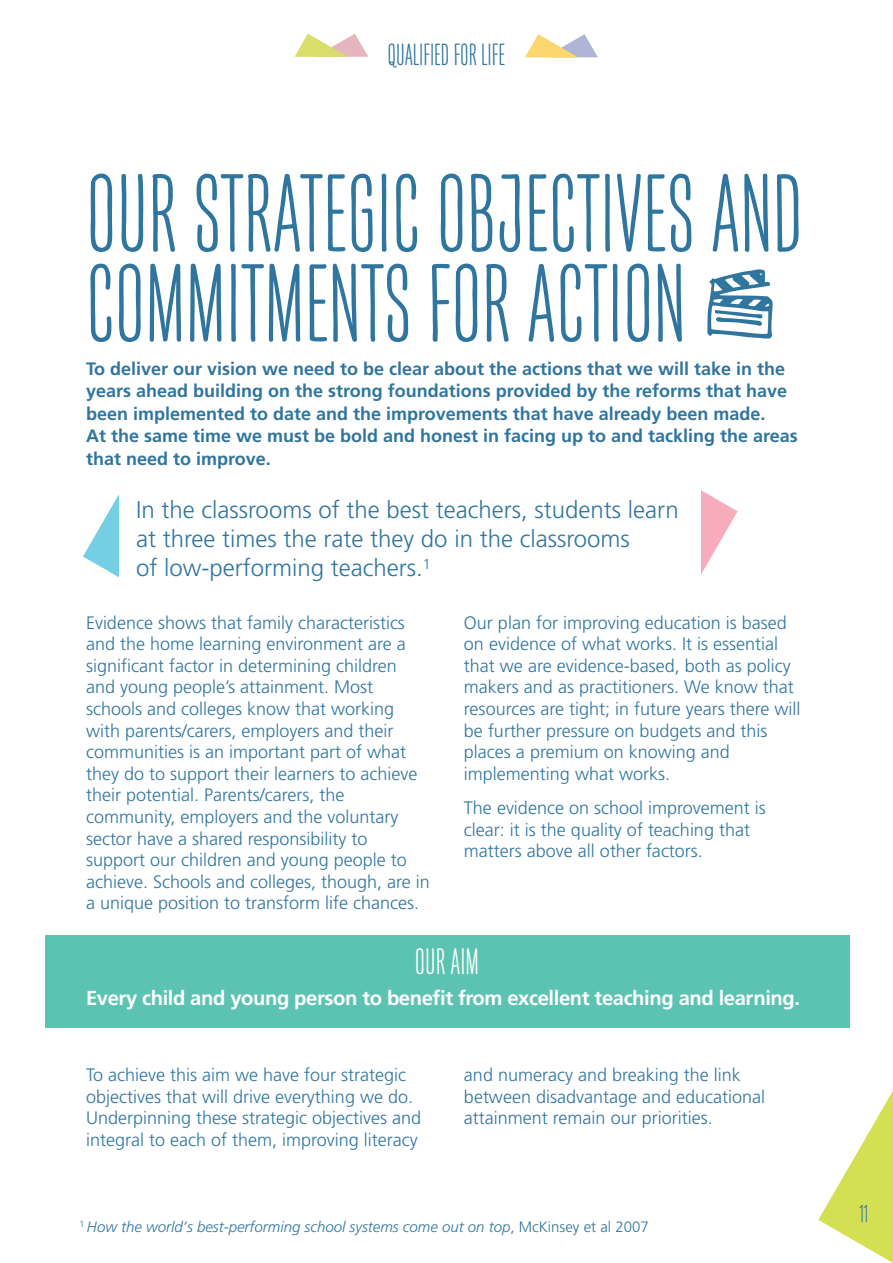
<style>
.page{position:relative;width:893px;height:1263px;background:#fff}
.page>*{position:absolute;margin:0;border:0;box-sizing:border-box;transform-origin:0 0}
.t1{font:108px/90px "Hand Gothic";color:#30759e}
.t2{font:36px "Hand Gothic";color:#fff}
.t3{font:30px "Hand Gothic";color:#30759e}
.t4{font:300 24px/28.8px "Frutiger";color:#30759e}
.t5{font:24px "Hand Gothic";color:#30759e}
.t6{font:700 20.25px "Frutiger";letter-spacing:-.02em;color:#fff}
.t7{font:300 18px/21.6px "Frutiger";color:#30759e}
.t8{font:700 18px/22.5px "Frutiger";color:#30759e}
.t9{font:italic 300 15px "Frutiger";color:#30759e}
.s1{font-style:normal}
</style>
<div class="page">
<svg style="left:818px;top:1091px;width:75px;height:172px"></svg>
<div style="left:45px;top:935px;width:805px;height:93px;background:#5cc3b2"></div>
<svg style="left:83px;top:494px;width:36px;height:83px"></svg>
<svg style="left:702px;top:491px;width:35px;height:82px"></svg>
<svg style="left:294px;top:34px;width:74px;height:23px"></svg>
<svg style="left:525px;top:34px;width:73px;height:23px"></svg>
<svg style="left:707px;top:269px;width:66px;height:70px"></svg>
<h3 class="t3" style="left:387px;top:37px;width:119px">QUALIFIED FOR LIFE</h3>
<h1 class="t1" style="left:86px;top:169px;width:718px">OUR STRATEGIC OBJECTIVES AND<br>COMMITMENTS FOR ACTION</h1>
<p class="t8" style="left:86px;top:359px;width:713px">To deliver our vision we need to be clear about the actions that we will take in the years ahead building on the strong foundations provided by the reforms that have been implemented to date and the improvements that have already been made.<br>At the same time we must be bold and honest in facing up to and tackling the areas that need to improve.</p>
<h3 class="t4" style="left:136px;top:497px;width:544px">In the classrooms of the best teachers, students learn at three times the rate they do in the classrooms<br>of low-performing teachers.<sup>1</sup></h3>
<p class="t7" style="left:86px;top:613px;width:345px">Evidence shows that family characteristics and the home learning environment are a significant factor in determining children and young people’s attainment. Most schools and colleges know that working with parents/carers, employers and their communities is an important part of what they do to support their learners to achieve their potential. Parents/carers, the community, employers and the voluntary sector have a shared responsibility to support our children and young people to achieve. Schools and colleges, though, are in a unique position to transform life chances.</p>
<p class="t7" style="left:464px;top:613px;width:338px">Our plan for improving education is based on evidence of what works. It is essential that we are evidence-based, both as policy makers and as practitioners. We know that resources are tight; in future years there will be further pressure on budgets and this places a premium on knowing and implementing what works.</p>
<p class="t7" style="left:464px;top:798px;width:303px">The evidence on school improvement is clear: it is the quality of teaching that matters above all other factors.</p>
<h2 class="t2" style="left:415px;top:940px;width:66px">OUR AIM</h2>
<p class="t6" style="left:86px;top:990px;width:716px">Every child and young person to benefit from excellent teaching and learning.</p>
<p class="t7" style="left:86px;top:1065px;width:337px">To achieve this aim we have four strategic objectives that will drive everything we do.<br>Underpinning these strategic objectives and integral to each of them, improving literacy</p>
<p class="t7" style="left:464px;top:1065px;width:303px">and numeracy and breaking the link between disadvantage and educational attainment remain our priorities.</p>
<p class="t9" style="left:79px;top:1220px;width:571px"><sup>1</sup> How the world’s best-performing school systems come out on top<span class="s1">, McKinsey et al 2007</span></p>
<h3 class="t5" style="left:859px;top:1200px;width:11px">11</h3>
</div>
